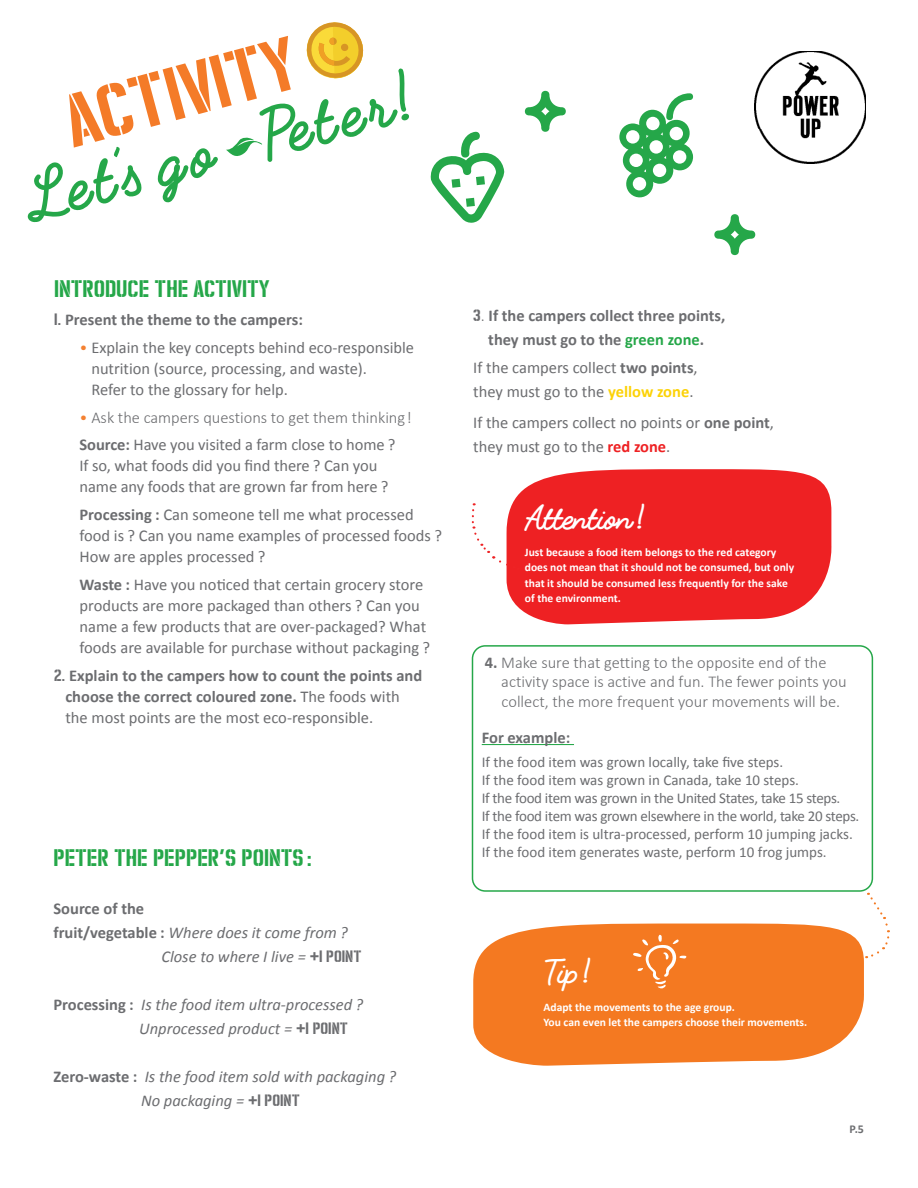
<style>
.page{position:relative;width:918px;height:1188px;background:#fff}
.page>*{position:absolute;margin:0;border:0;box-sizing:border-box;transform-origin:0 0}
.t1{font:75px "Zuboni Stencil";color:#f47b28}
.textecourant{font:700 66px "Fabfelt Script";color:#25a749}
.textecourant-2{font:700 32.25px "Fabfelt Script";letter-spacing:-.015em;color:#fff}
.Titre{font:24px "Zuboni Stencil";color:#25a749}
.Aliments{font:16.5px/21px "Calibri";color:#6c6d70}
.Aliments-2{font:700 16.5px/24px "Calibri";color:#6c6d70}
.Aliments-3{font:300 16.5px/19.8px "Calibri";color:#6c6d70}
.Aliments-4{font:italic 16.5px "Calibri";color:#6c6d70}
.Aliments-5{font:15px "Calibri";letter-spacing:-.01em;color:#6c6d70}
.t2{font:700 12px "Calibri";color:#6c6d70}
.textecourant-3{font:700 11.55px/15px "Calibri";color:#fff}
.s1{font-family:"Zuboni Stencil";font-weight:400}
.s2{font-weight:300;color:#f48131}
.s3{color:#f48131}
.s4{font-weight:700}
.s5{font-weight:400}
.s6{font-weight:400;font-style:italic}
.s7{font-family:"Zuboni Stencil";font-style:normal}
.s8{font-weight:700;font-style:normal}
.s9{font-weight:300}
.s10{color:#25a749}
.s11{font-weight:700;color:#fcd207}
.s12{font-weight:700;color:#ee2123}
</style>
<div class="page">
<hr style="left:482px;top:744px;width:92px;height:1px;background:#25a749">
<div style="left:472px;top:645px;width:401px;height:247px;border:2px solid #25a749;border-radius:13px"></div>
<svg style="left:507px;top:469px;width:325px;height:155px;background:#ef3335"></svg>
<svg style="left:473px;top:924px;width:391px;height:142px;background:#f48433"></svg>
<svg style="left:633px;top:935px;width:54px;height:53px;background:#f58c40"></svg>
<svg style="left:471px;top:503px;width:50px;height:67px"></svg>
<svg style="left:837px;top:893px;width:53px;height:69px"></svg>
<svg style="left:619px;top:93px;width:74px;height:105px"></svg>
<svg style="left:430px;top:132px;width:75px;height:91px"></svg>
<svg style="left:714px;top:214px;width:41px;height:41px"></svg>
<svg style="left:525px;top:91px;width:41px;height:41px"></svg>
<svg style="left:306px;top:22px;width:58px;height:57px"></svg>
<svg style="left:226px;top:137px;width:36px;height:19px"></svg>
<img style="left:754px;top:51px;width:112px;height:112px">
<p class="t1" style="left:55px;top:79px;width:239px;rotate:-15deg">ACTIVITY</p>
<p class="textecourant" style="left:17px;top:156px;width:400px;rotate:-15deg">Let’s go Peter!</p>
<p class="Titre" style="left:54px;top:275px;width:217px">INTRODUCE THE ACTIVITY</p>
<p class="Aliments-2" style="left:54px;top:308px;width:250px"><span class="s1">1.</span> Present the theme to the campers:</p>
<p class="Aliments" style="left:91px;top:337px;width:324px;text-indent:-12px"><span class="s2">•</span> Explain the key concepts behind eco-responsible nutrition (source, processing, and waste).<br>Refer to the glossary for help.</p>
<p class="Aliments-3" style="left:80px;top:407px;width:334px"><span class="s3">•</span> Ask the campers questions to get them thinking !</p>
<p class="Aliments" style="left:80px;top:435px;width:318px"><span class="s4">Source:</span> Have you visited a farm close to home ?<br>If so, what foods did you find there ? Can you name any foods that are grown far from here ?</p>
<p class="Aliments" style="left:80px;top:504px;width:364px"><span class="s4">Processing :</span> Can someone tell me what processed food is ? Can you name examples of processed foods ?<br>How are apples processed ?</p>
<p class="Aliments" style="left:80px;top:574px;width:352px"><span class="s4">Waste :</span> Have you noticed that certain grocery store products are more packaged than others ? Can you name a few products that are over-packaged? What foods are available for purchase without packaging ?</p>
<p class="Aliments-2" style="left:65px;top:665px;width:358px;line-height:21px;text-indent:-11px"><span class="s1">2.</span> Explain to the campers how to count the points and choose the correct coloured zone. <span class="s5">The foods with the most points are the most eco-responsible.</span></p>
<p class="Titre" style="left:53px;top:843px;width:260px">PETER THE PEPPER’S POINTS :</p>
<p class="Aliments-2" style="left:53px;top:897px;width:296px">Source of the<br>fruit/vegetable : <span class="s6">Where does it come from ?</span></p>
<p class="Aliments-4" style="left:161px;top:945px;width:201px">Close to where I live = <span class="s7">+1 POINT</span></p>
<p class="Aliments-4" style="left:53px;top:993px;width:311px"><span class="s8">Processing :</span> Is the food item ultra-processed ?</p>
<p class="Aliments-4" style="left:139px;top:1017px;width:210px">Unprocessed product = <span class="s7">+1 POINT</span></p>
<p class="Aliments-4" style="left:53px;top:1065px;width:344px"><span class="s8">Zero-waste :</span> Is the food item sold with packaging ?</p>
<p class="Aliments-4" style="left:141px;top:1089px;width:160px">No packaging = <span class="s7">+1 POINT</span></p>
<p class="Aliments-2" style="left:473px;top:304px;width:253px;text-align:center"><span class="s1">3</span><span class="s9">.</span> If the campers collect three points, they must go to the <span class="s10">green zone</span>.</p>
<p class="Aliments" style="left:473px;top:356px;width:226px;line-height:24px">If the campers collect <span class="s4">two points</span>, they must go to the <span class="s11">yellow zone</span>.</p>
<p class="Aliments" style="left:473px;top:411px;width:302px;line-height:24px">If the campers collect no points or <span class="s4">one point</span>, they must go to the <span class="s12">red zone</span>.</p>
<p class="textecourant-2" style="left:525px;top:496px;width:122px">Attention !</p>
<p class="textecourant-3" style="left:525px;top:545px;width:271px">Just because a food item belongs to the red category does not mean that it should not be consumed, but only that it should be consumed less frequently for the sake of the environment.</p>
<p class="Aliments-3" style="left:501px;top:652px;width:347px;text-indent:-17px"><span class="s4">4.</span> Make sure that getting to the opposite end of the activity space is active and fun. The fewer points you collect, the more frequent your movements will be.</p>
<p class="Aliments-2" style="left:482px;top:726px;width:90px">For example:</p>
<p class="Aliments-5" style="left:482px;top:753px;width:303px">If the food item was grown locally, take five steps.</p>
<p class="Aliments-5" style="left:482px;top:771px;width:319px">If the food item was grown in Canada, take 10 steps.</p>
<p class="Aliments-5" style="left:482px;top:789px;width:360px">If the food item was grown in the United States, take 15 steps.</p>
<p class="Aliments-5" style="left:482px;top:807px;width:379px">If the food item was grown elsewhere in the world, take 20 steps.</p>
<p class="Aliments-5" style="left:482px;top:825px;width:373px">If the food item is ultra-processed, perform 10 jumping jacks.</p>
<p class="Aliments-5" style="left:482px;top:843px;width:346px">If the food item generates waste, perform 10 frog jumps.</p>
<p class="textecourant-2" style="left:544px;top:951px;width:50px">Tip !</p>
<p class="textecourant-3" style="left:544px;top:999px;width:265px">Adapt the movements to the age group.<br>You can even let the campers choose their movements.</p>
<p class="t2" style="left:850px;top:1122px;width:16px">P.5</p>
</div>
